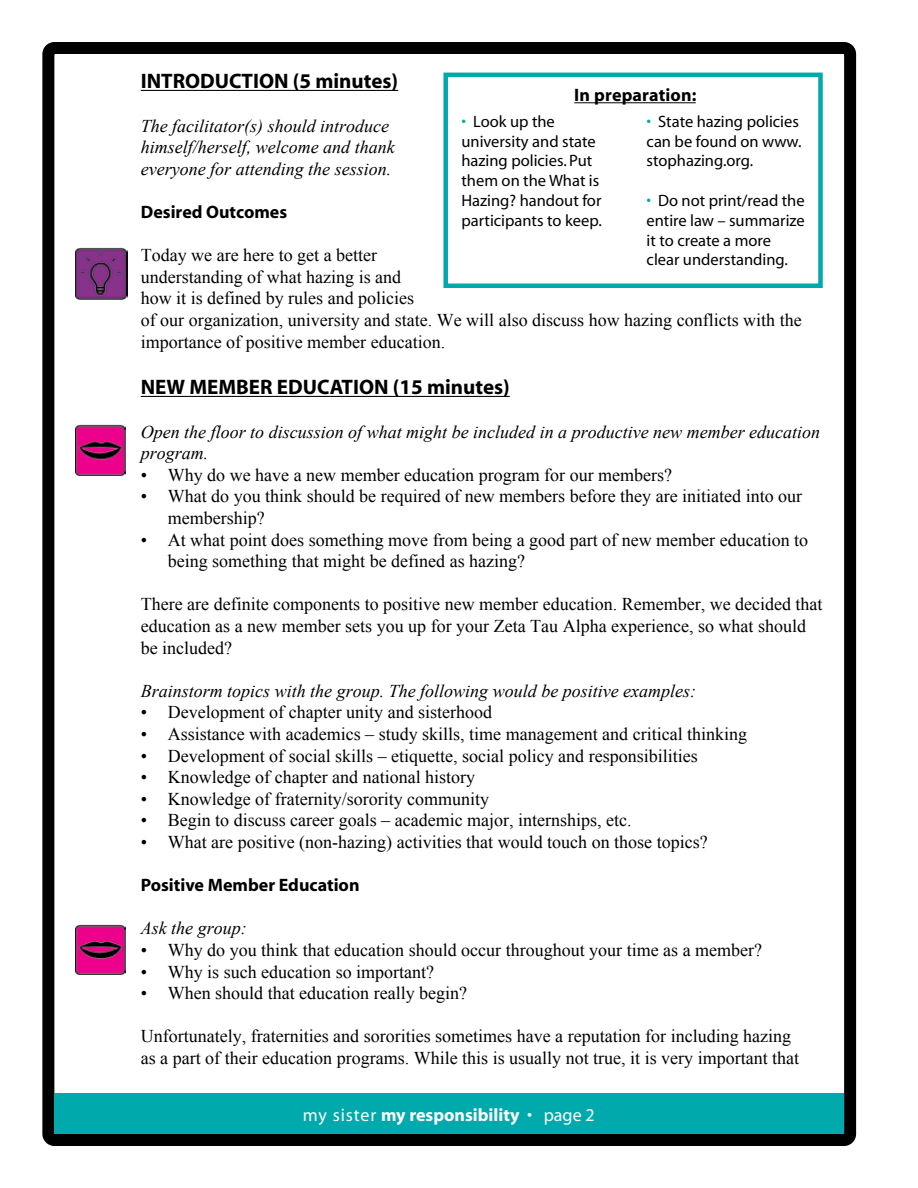
<style>
.page{position:relative;width:918px;height:1188px;background:#fff}
.page>*{position:absolute;margin:0;border:0;box-sizing:border-box;transform-origin:0 0}
.t1{font:700 21px "Myriad";color:#000}
.t2{font:18px/21.6px "Times New Roman";color:#000}
.t3{font:italic 18px/21.6px "Times New Roman";color:#000}
.t4{font:700 18px "Myriad";color:#000}
.t5{font:700 18px "Myriad";color:#fff}
.t6{font:16.5px/19.8px "Myriad";color:#000}
.s1{color:#00aaac}
.s2{font-weight:400}
</style>
<div class="page">
<div style="left:42px;top:42px;width:814px;height:1104px;border:12px solid #000;border-radius:6px"></div>
<div style="left:54px;top:1094px;width:790px;height:40px;background:#00aaac"></div>
<hr style="left:141px;top:90px;width:257px;height:1px;background:#000">
<hr style="left:141px;top:396px;width:369px;height:1px;background:#000">
<img style="left:75px;top:248px;width:52px;height:52px">
<img style="left:75px;top:425px;width:51px;height:50px">
<svg style="left:443px;top:72px;width:380px;height:216px"></svg>
<hr style="left:574px;top:102px;width:122px;height:1px;background:#000">
<img style="left:75px;top:924px;width:51px;height:51px">
<p class="t1" style="left:141px;top:70px;width:259px">INTRODUCTION (5 minutes)</p>
<p class="t3" style="left:141px;top:114px;width:255px">The facilitator(s) should introduce himself/herself, welcome and thank everyone for attending the session.</p>
<p class="t4" style="left:141px;top:203px;width:148px">Desired Outcomes</p>
<p class="t2" style="left:141px;top:244px;width:662px">Today we are here to get a better<br>understanding of what hazing is and<br>how it is defined by rules and policies<br>of our organization, university and state. We will also discuss how hazing conflicts with the importance of positive member education.</p>
<p class="t1" style="left:141px;top:376px;width:371px">NEW MEMBER EDUCATION (15 minutes)</p>
<p class="t3" style="left:141px;top:420px;width:681px">Open the floor to discussion of what might be included in a productive new member education program.</p>
<p class="t2" style="left:168px;top:464px;width:642px">Why do we have a new member education program for our members?<br>What do you think should be required of new members before they are initiated into our membership?<br>At what point does something move from being a good part of new member education to being something that might be defined as hazing?</p>
<p class="t2" style="left:141px;top:593px;width:683px">There are definite components to positive new member education. Remember, we decided that education as a new member sets you up for your Zeta Tau Alpha experience, so what should be included?</p>
<p class="t3" style="left:141px;top:679px;width:557px">Brainstorm topics with the group. The following would be positive examples:</p>
<p class="t2" style="left:168px;top:701px;width:581px">Development of chapter unity and sisterhood<br>Assistance with academics – study skills, time management and critical thinking Development of social skills – etiquette, social policy and responsibilities Knowledge of chapter and national history<br>Knowledge of fraternity/sorority community<br>Begin to discuss career goals – academic major, internships, etc.<br>What are positive (non-hazing) activities that would touch on those topics?</p>
<p class="t4" style="left:141px;top:876px;width:220px">Positive Member Education</p>
<p class="t3" style="left:141px;top:917px;width:107px">Ask the group:</p>
<p class="t2" style="left:168px;top:939px;width:596px">Why do you think that education should occur throughout your time as a member?<br>Why is such education so important?<br>When should that education really begin?</p>
<p class="t2" style="left:141px;top:1025px;width:660px">Unfortunately, fraternities and sororities sometimes have a reputation for including hazing as a part of their education programs. While this is usually not true, it is very important that</p>
<p class="t4" style="left:574px;top:86px;width:124px">In preparation:</p>
<p class="t6" style="left:461px;top:112px;width:142px"><span class="s1">•</span> Look up the university and state hazing policies. Put them on the What is<br>Hazing? handout for participants to keep.</p>
<p class="t6" style="left:647px;top:112px;width:156px"><span class="s1">•</span> State hazing policies can be found on www. stophazing.org.</p>
<p class="t6" style="left:647px;top:191px;width:160px"><span class="s1">•</span> Do not print/read the entire law – summarize it to create a more clear understanding.</p>
<p class="t2" style="left:141px;top:464px;width:8px">• •</p>
<p class="t2" style="left:141px;top:528px;width:8px">•</p>
<p class="t2" style="left:141px;top:701px;width:8px;text-align:justify">• • • • • • •</p>
<p class="t2" style="left:141px;top:939px;width:8px;text-align:justify">• • •</p>
<p class="t5" style="left:303px;top:1105px;width:293px"><span class="s2">my sister</span> my responsibility <span class="s2">• page 2</span></p>
</div>
